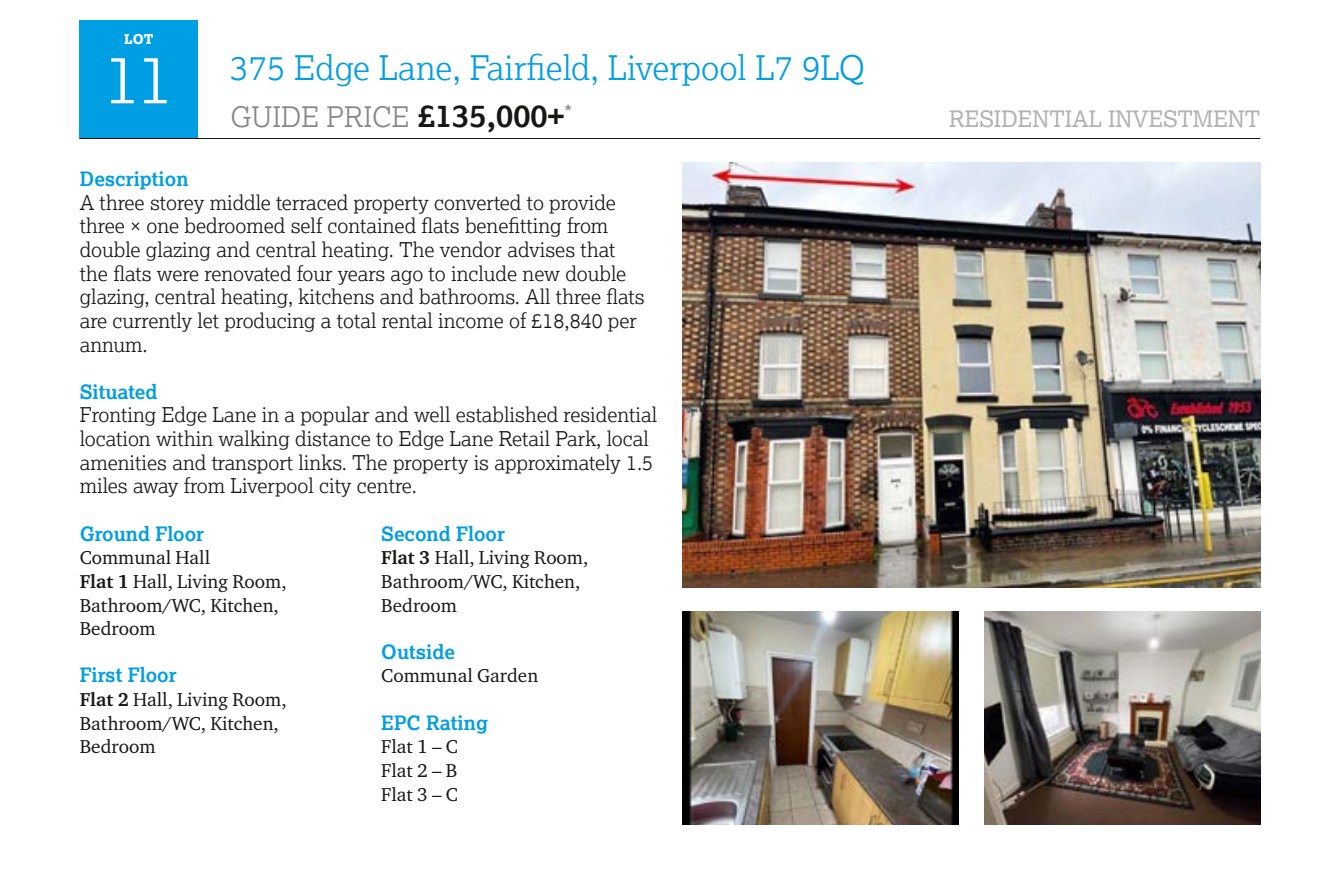
<style>
.page{position:relative;width:1335px;height:893px;background:#fff}
.page>*{position:absolute;margin:0;border:0;box-sizing:border-box;transform-origin:0 0}
.t1{font:300 67.5px "Lexia";color:#fff}
.t2{font:300 33.75px "Lexia";color:#009ee3}
.t3{font:300 28.12px "Lexia";color:#868786}
.t4{font:22.5px "Lexia";color:#b1b2b3}
.t5{font:300 20.25px/23.6px "Lexia";color:#181716}
.t6{font:700 19.8px "Lexia";color:#009ee3}
.t7{font:19.12px/23.6px "Charter ITC Pro";color:#181716}
.t8{font:800 13.5px "Lexia";color:#fff}
.s1{font-weight:700;font-size:31.5px;color:#181716}
.s2{font-weight:700}
</style>
<div class="page">
<div style="left:80px;top:21px;width:118px;height:118px;background:#009ee3"></div>
<hr style="left:80px;top:138px;width:1180px;height:1px;background:#181716">
<img style="left:682px;top:611px;width:276px;height:213px">
<img style="left:984px;top:611px;width:276px;height:213px">
<img style="left:682px;top:162px;width:578px;height:426px">
<p class="t8" style="left:124px;top:31px;width:31px">LOT</p>
<h1 class="t1" style="left:104px;top:36px;width:71px">11</h1>
<h2 class="t2" style="left:230px;top:46px;width:636px">375 Edge Lane, Fairfield, Liverpool L7 9LQ</h2>
<h3 class="t3" style="left:230px;top:99px;width:343px">GUIDE PRICE <span class="s1">£135,000+</span><sup>*</sup></h3>
<p class="t4" style="left:949px;top:105px;width:313px">RESIDENTIAL INVESTMENT</p>
<p class="t6" style="left:80px;top:166px;width:110px">Description</p>
<p class="t5" style="left:80px;top:190px;width:566px">A three storey middle terraced property converted to provide three × one bedroomed self contained flats benefitting from double glazing and central heating. The vendor advises that the flats were renovated four years ago to include new double glazing, central heating, kitchens and bathrooms. All three flats are currently let producing a total rental income of £18,840 per annum.</p>
<p class="t6" style="left:80px;top:379px;width:79px">Situated</p>
<p class="t5" style="left:80px;top:402px;width:579px">Fronting Edge Lane in a popular and well established residential location within walking distance to Edge Lane Retail Park, local amenities and transport links. The property is approximately 1.5 miles away from Liverpool city centre.</p>
<p class="t6" style="left:80px;top:521px;width:126px">Ground Floor</p>
<p class="t7" style="left:80px;top:545px;width:208px">Communal Hall<br><span class="s2">Flat 1</span> Hall, Living Room,<br>Bathroom/WC, Kitchen,<br>Bedroom</p>
<p class="t6" style="left:80px;top:662px;width:98px">First Floor</p>
<p class="t7" style="left:80px;top:687px;width:208px"><span class="s2">Flat 2</span> Hall, Living Room,<br>Bathroom/WC, Kitchen,<br>Bedroom</p>
<p class="t6" style="left:381px;top:521px;width:125px">Second Floor</p>
<p class="t7" style="left:381px;top:545px;width:209px"><span class="s2">Flat 3</span> Hall, Living Room,<br>Bathroom/WC, Kitchen,<br>Bedroom</p>
<p class="t6" style="left:381px;top:639px;width:75px">Outside</p>
<p class="t7" style="left:381px;top:663px;width:158px">Communal Garden</p>
<p class="t6" style="left:381px;top:710px;width:108px">EPC Rating</p>
<p class="t7" style="left:381px;top:734px;width:78px;text-align:justify">Flat 1 – C Flat 2 – B Flat 3 – C</p>
</div>
